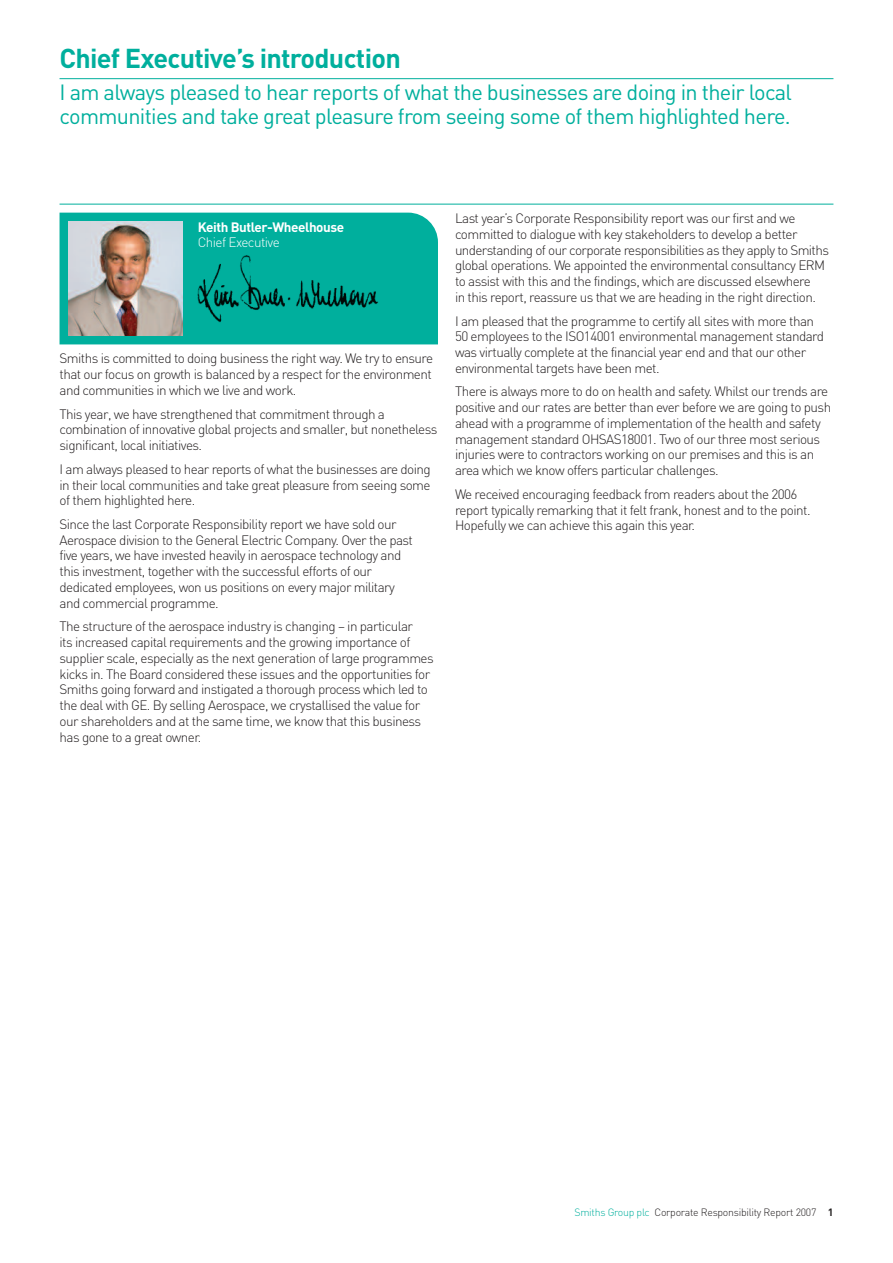
<style>
.page{position:relative;width:893px;height:1263px;background:#fff}
.page>*{position:absolute;margin:0;border:0;box-sizing:border-box;transform-origin:0 0}
.t1{font:700 27px "DIN";letter-spacing:-.025em;color:#00af9d}
.t2{font:21.75px/24px "DIN";letter-spacing:-.03em;color:#00af9d}
.t3{font:300 13.5px/15.8px "DIN";letter-spacing:-.04em;color:#231f20}
.t4{font:700 13.5px "DIN";letter-spacing:-.035em;color:#fff}
.t5{font:300 13.5px "DIN";letter-spacing:-.04em;color:#fff}
.t6{font:300 10.5px "DIN";letter-spacing:-.025em;color:#231f20}
.s1{color:#00af9d}
.s2{font-weight:700}
</style>
<div class="page">
<hr style="left:60px;top:78px;width:773px;height:1px;background:#00af9d">
<hr style="left:60px;top:204px;width:773px;height:1px;background:#00af9d">
<div style="left:60px;top:213px;width:378px;height:131px;background:#00af9d"></div>
<img style="left:68px;top:221px;width:115px;height:115px">
<img style="left:198px;top:253px;width:182px;height:72px">
<h1 class="t1" style="left:60px;top:42px;width:343px">Chief Executive’s introduction</h1>
<h2 class="t2" style="left:60px;top:79px;width:734px">I am always pleased to hear reports of what the businesses are doing in their local communities and take great pleasure from seeing some of them highlighted here.</h2>
<p class="t4" style="left:198px;top:219px;width:148px">Keith Butler-Wheelhouse</p>
<p class="t5" style="left:198px;top:235px;width:84px">Chief Executive</p>
<p class="t3" style="left:60px;top:350px;width:375px;text-align:justify">Smiths is committed to doing business the right way. We try to ensure that our focus on growth is balanced by a respect for the environment and communities in which we live and work.</p>
<p class="t3" style="left:60px;top:406px;width:379px">This year, we have strengthened that commitment through a combination of innovative global projects and smaller, but nonetheless significant, local initiatives.</p>
<p class="t3" style="left:60px;top:461px;width:373px;text-align:justify">I am always pleased to hear reports of what the businesses are doing in their local communities and take great pleasure from seeing some of them highlighted here.</p>
<p class="t3" style="left:60px;top:516px;width:355px">Since the last Corporate Responsibility report we have sold our Aerospace division to the General Electric Company. Over the past five years, we have invested heavily in aerospace technology and this investment, together with the successful efforts of our dedicated employees, won us positions on every major military and commercial programme.</p>
<p class="t3" style="left:60px;top:618px;width:376px">The structure of the aerospace industry is changing – in particular<br>its increased capital requirements and the growing importance of supplier scale, especially as the next generation of large programmes kicks in. The Board considered these issues and the opportunities for Smiths going forward and instigated a thorough process which led to the deal with GE. By selling Aerospace, we crystallised the value for our shareholders and at the same time, we know that this business has gone to a great owner.</p>
<p class="t3" style="left:455px;top:210px;width:375px">Last year’s Corporate Responsibility report was our first and we committed to dialogue with key stakeholders to develop a better understanding of our corporate responsibilities as they apply to Smiths global operations. We appointed the environmental consultancy ERM to assist with this and the findings, which are discussed elsewhere<br>in this report, reassure us that we are heading in the right direction.</p>
<p class="t3" style="left:455px;top:313px;width:371px">I am pleased that the programme to certify all sites with more than 50 employees to the ISO14001 environmental management standard was virtually complete at the financial year end and that our other environmental targets have been met.</p>
<p class="t3" style="left:455px;top:383px;width:378px">There is always more to do on health and safety. Whilst our trends are positive and our rates are better than ever before we are going to push ahead with a programme of implementation of the health and safety management standard OHSAS18001. Two of our three most serious injuries were to contractors working on our premises and this is an area which we know offers particular challenges.</p>
<p class="t3" style="left:455px;top:486px;width:357px">We received encouraging feedback from readers about the 2006 report typically remarking that it felt frank, honest and to the point.<br>Hopefully we can achieve this again this year.</p>
<p class="t6" style="left:574px;top:1206px;width:260px"><span class="s1">Smiths Group plc</span> Corporate Responsibility Report 2007 <span class="s2">1</span></p>
</div>
